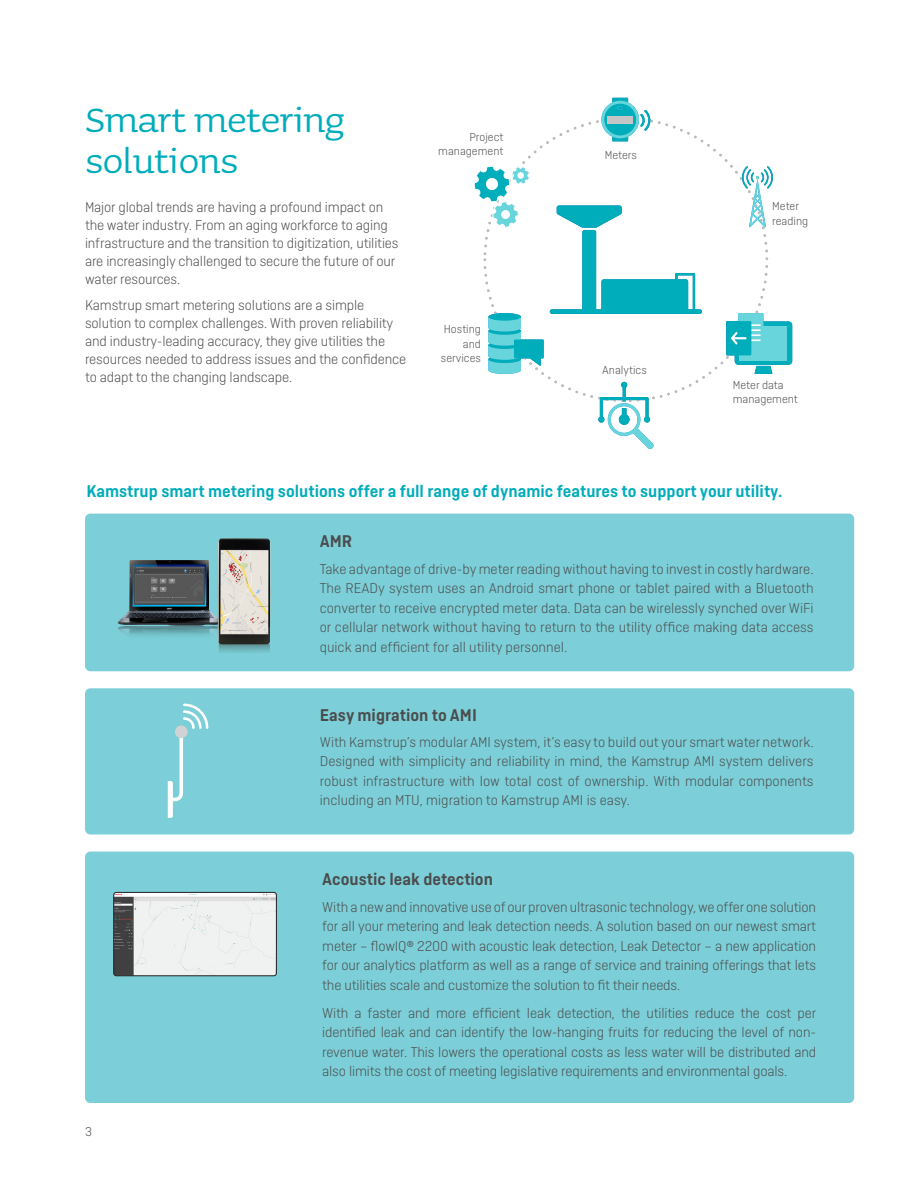
<style>
.page{position:relative;width:918px;height:1188px;background:#fff}
.page>*{position:absolute;margin:0;border:0;box-sizing:border-box;transform-origin:0 0}
.Heading1{font:45px/40.5px "Sauna Pro";letter-spacing:-.01em;color:#00acbb}
.Heading2{font:600 18px "Ciutadella";color:#00acbb}
.Heading2-2{font:600 18px "Ciutadella";color:#4b4c4d}
.t1{font:300 15px/19.5px "Ciutadella";letter-spacing:-.01em;color:#4b4c4d;text-align:justify}
.t2{font:300 13.5px "Ciutadella";color:#4b4c4d}
.t3{font:300 12.3px/14.7px "Ciutadella";color:#4b4c4d;text-align:right}
</style>
<div class="page">
<svg style="left:550px;top:206px;width:152px;height:108px"></svg>
<div style="left:735px;top:321px;width:57px;height:44px;background:#00adba;border-radius:4px"></div>
<svg style="left:755px;top:366px;width:17px;height:8px"></svg>
<div style="left:740px;top:326px;width:47px;height:34px;background:#68d5dd"></div>
<div style="left:738px;top:313px;width:25px;height:34px;background:#68d5dd"></div>
<div style="left:726px;top:321px;width:25px;height:34px;background:#00adba"></div>
<svg style="left:731px;top:324px;width:30px;height:20px"></svg>
<svg style="left:601px;top:98px;width:49px;height:43px"></svg>
<div style="left:598px;top:416px;width:6px;height:7px;background:#00adba;border-radius:50%"></div>
<svg style="left:600px;top:382px;width:53px;height:67px"></svg>
<svg style="left:742px;top:166px;width:31px;height:61px"></svg>
<svg style="left:474px;top:157px;width:56px;height:71px"></svg>
<div style="left:488px;top:313px;width:33px;height:8px;background:#00adba;border-radius:50%"></div>
<svg style="left:488px;top:317px;width:56px;height:57px"></svg>
<div style="left:85px;top:514px;width:769px;height:157px;background:#7ccfd8;border-radius:5px"></div>
<img style="left:118px;top:560px;width:104px;height:88px">
<img style="left:218px;top:538px;width:53px;height:107px">
<div style="left:85px;top:688px;width:769px;height:147px;background:#7ccfd8;border-radius:5px"></div>
<svg style="left:168px;top:704px;width:40px;height:114px"></svg>
<div style="left:175px;top:725px;width:13px;height:13px;background:#d1d2d4;border-radius:50%"></div>
<div style="left:85px;top:852px;width:769px;height:251px;background:#7ccfd8;border-radius:5px"></div>
<img style="left:114px;top:892px;width:161px;height:84px">
<div style="left:114px;top:892px;width:163px;height:84px;border:1px solid #231f20;border-radius:3px"></div>
<p class="Heading1" style="left:85px;top:100px;width:262px">Smart metering solutions</p>
<p class="t1" style="left:85px;top:198px;width:315px;line-height:18px;text-align:left">Major global trends are having a profound impact on the water industry. From an aging workforce to aging infrastructure and the transition to digitization, utilities are increasingly challenged to secure the future of our water resources.</p>
<p class="t1" style="left:85px;top:296px;width:323px;line-height:18px;text-align:left">Kamstrup smart metering solutions are a simple solution to complex challenges. With proven reliability and industry-leading accuracy, they give utilities the resources needed to address issues and the confidence to adapt to the changing landscape.</p>
<p class="t3" style="left:438px;top:129px;width:67px">Project management</p>
<p class="t3" style="left:441px;top:322px;width:42px">Hosting and services</p>
<p class="t3" style="left:605px;top:147px;width:34px">Meters</p>
<p class="t3" style="left:602px;top:363px;width:46px">Analytics</p>
<p class="t3" style="left:772px;top:198px;width:38px;text-align:left">Meter reading</p>
<p class="t3" style="left:733px;top:377px;width:67px;text-align:left">Meter data management</p>
<p class="Heading2" style="left:86px;top:481px;width:697px">Kamstrup smart metering solutions offer a full range of dynamic features to support your utility.</p>
<p class="Heading2-2" style="left:320px;top:531px;width:34px">AMR</p>
<p class="t1" style="left:320px;top:559px;width:495px">Take advantage of drive-by meter reading without having to invest in costly hardware.<br>The READy system uses an Android smart phone or tablet paired with a Bluetooth converter to receive encrypted meter data. Data can be wirelessly synched over WiFi or cellular network without having to return to the utility office making data access quick and efficient for all utility personnel.</p>
<p class="Heading2-2" style="left:320px;top:704px;width:159px">Easy migration to AMI</p>
<p class="t1" style="left:320px;top:732px;width:495px">With Kamstrup’s modular AMI system, it’s easy to build out your smart water network.<br>Designed with simplicity and reliability in mind, the Kamstrup AMI system delivers robust infrastructure with low total cost of ownership. With modular components including an MTU, migration to Kamstrup AMI is easy.</p>
<p class="t2" style="left:85px;top:1124px;width:8px">3</p>
<p class="Heading2-2" style="left:322px;top:869px;width:172px">Acoustic leak detection</p>
<p class="t1" style="left:322px;top:897px;width:495px">With a new and innovative use of our proven ultrasonic technology, we offer one solution for all your metering and leak detection needs. A solution based on our newest smart meter – flowIQ® 2200 with acoustic leak detection, Leak Detector – a new application for our analytics platform as well as a range of service and training offerings that lets the utilities scale and customize the solution to fit their needs.</p>
<p class="t1" style="left:322px;top:1003px;width:496px">With a faster and more efficient leak detection, the utilities reduce the cost per identified leak and can identify the low-hanging fruits for reducing the level of non&shy;revenue water. This lowers the operational costs as less water will be distributed and also limits the cost of meeting legislative requirements and environmental goals.</p>
</div>
